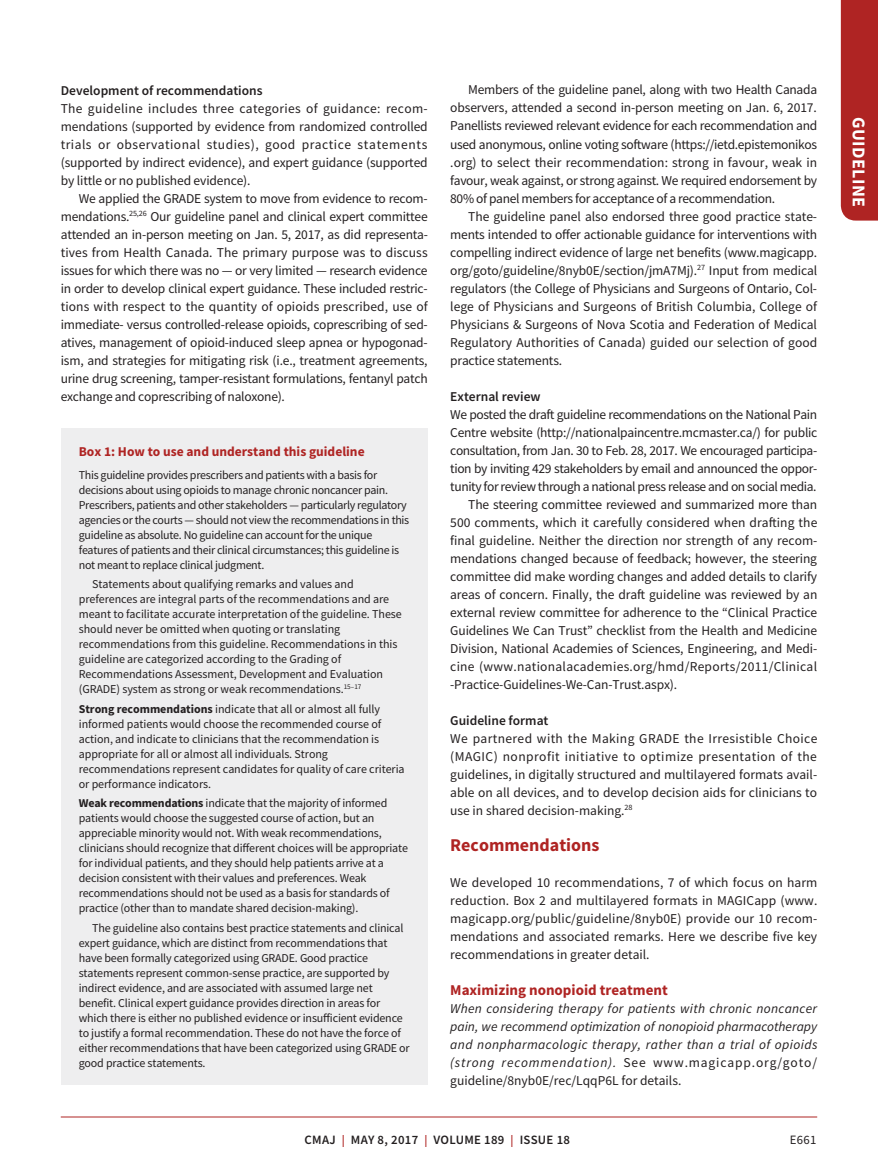
<style>
.page{position:relative;width:878px;height:1175px;background:#fff}
.page>*{position:absolute;margin:0;border:0;box-sizing:border-box;transform-origin:0 0}
.t1{font:700 18px "Source Sans Pro";color:#af2423}
.t2{font:700 18px "Source Sans Pro";letter-spacing:.025em;color:#fff}
.t3{font:700 15px "Source Sans Pro";color:#af2423}
.t4{font:13.5px/18px "Source Sans Pro";letter-spacing:-.01em;color:#231f20;text-align:justify}
.t5{font:italic 13.5px/18px "Source Sans Pro";letter-spacing:.03em;color:#231f20;text-align:justify}
.t6{font:13.5px "Source Sans Pro";letter-spacing:-.03em;color:#231f20}
.t7{font:600 13.5px "Source Sans Pro";color:#231f20}
.t8{font:13.5px "Source Sans Pro";letter-spacing:.02em;color:#231f20}
.t9{font:700 13.5px "Source Sans Pro";color:#af2423}
.t10{font:600 12.75px "Source Sans Pro";letter-spacing:.025em;color:#231f20}
.t11{font:12.75px "Source Sans Pro";color:#231f20}
.t12{font:12px/15px "Source Sans Pro";letter-spacing:-.015em;color:#231f20}
.s1{font-weight:700}
.s2{font-style:normal}
.s3{font-size:12px;color:#af2423}
</style>
<div class="page">
<div style="left:840px;top:0;width:38px;height:220px;background:#af2423"></div>
<hr style="left:61px;top:1116px;width:756px;height:1px;background:#af2423">
<div style="left:61px;top:428px;width:367px;height:656px;background:#eeeeef"></div>
<p class="t7" style="left:61px;top:81px;width:203px">Development of recommendations</p>
<p class="t4" style="left:61px;top:99px;width:368px">The guideline includes three categories of guidance: recom&shy;mendations (supported by evidence from randomized controlled trials or observational studies), good practice statements (supported by indirect evidence), and expert guidance (supported by little or no published evidence).</p>
<p class="t4" style="left:61px;top:189px;width:368px;text-indent:18px">We applied the GRADE system to move from evidence to recom&shy;mendations.<sup>25,26</sup> Our guideline panel and clinical expert committee attended an in-person meeting on Jan. 5, 2017, as did representa&shy;tives from Health Canada. The primary purpose was to discuss issues for which there was no — or very limited — research evidence in order to develop clinical expert guidance. These included restric&shy;tions with respect to the quantity of opioids prescribed, use of immediate- versus controlled-release opioids, coprescribing of sed&shy;atives, management of opioid-induced sleep apnea or hypogonad&shy;ism, and strategies for mitigating risk (i.e., treatment agreements, urine drug screening, tamper-resistant formulations, fentanyl patch exchange and coprescribing of naloxone).</p>
<p class="t9" style="left:79px;top:442px;width:287px">Box 1: How to use and understand this guideline</p>
<p class="t12" style="left:79px;top:467px;width:332px">This guideline provides prescribers and patients with a basis for decisions about using opioids to manage chronic noncancer pain.<br>Prescribers, patients and other stakeholders — particularly regulatory agencies or the courts — should not view the recommendations in this guideline as absolute. No guideline can account for the unique features of patients and their clinical circumstances; this guideline is not meant to replace clinical judgment.</p>
<p class="t12" style="left:79px;top:576px;width:324px;text-indent:14px">Statements about qualifying remarks and values and preferences are integral parts of the recommendations and are meant to facilitate accurate interpretation of the guideline. These should never be omitted when quoting or translating recommendations from this guideline. Recommendations in this guideline are categorized according to the Grading of Recommendations Assessment, Development and Evaluation (GRADE) system as strong or weak recommendations.<sup>15–17</sup></p>
<p class="t12" style="left:79px;top:701px;width:327px"><span class="s1">Strong recommendations</span> indicate that all or almost all fully informed patients would choose the recommended course of action, and indicate to clinicians that the recommendation is appropriate for all or almost all individuals. Strong recommendations represent candidates for quality of care criteria or performance indicators.</p>
<p class="t12" style="left:79px;top:795px;width:331px"><span class="s1">Weak recommendations</span> indicate that the majority of informed patients would choose the suggested course of action, but an appreciable minority would not. With weak recommendations, clinicians should recognize that different choices will be appropriate for individual patients, and they should help patients arrive at a decision consistent with their values and preferences. Weak recommendations should not be used as a basis for standards of practice (other than to mandate shared decision-making).</p>
<p class="t12" style="left:79px;top:920px;width:332px;text-indent:14px">The guideline also contains best practice statements and clinical expert guidance, which are distinct from recommendations that have been formally categorized using GRADE. Good practice statements represent common-sense practice, are supported by indirect evidence, and are associated with assumed large net benefit. Clinical expert guidance provides direction in areas for which there is either no published evidence or insufficient evidence to justify a formal recommendation. These do not have the force of either recommendations that have been categorized using GRADE or good practice statements.</p>
<p class="t4" style="left:450px;top:81px;width:368px;text-indent:18px">Members of the guideline panel, along with two Health Canada observers, attended a second in-person meeting on Jan. 6, 2017.<br>Panellists reviewed relevant evidence for each recommendation and used anonymous, online voting software (https://ietd.epistemonikos .org) to select their recommendation: strong in favour, weak in favour, weak against, or strong against. We required endorsement by 80% of panel members for acceptance of a recommendation.</p>
<p class="t4" style="left:450px;top:207px;width:368px;text-indent:18px">The guideline panel also endorsed three good practice state&shy;ments intended to offer actionable guidance for interventions with compelling indirect evidence of large net benefits (www.magicapp. org/goto/guideline/8nyb0E/section/jmA7Mj).<sup>27</sup> Input from medical regulators (the College of Physicians and Surgeons of Ontario, Col&shy;lege of Physicians and Surgeons of British Columbia, College of Physicians &amp; Surgeons of Nova Scotia and Federation of Medical Regulatory Authorities of Canada) guided our selection of good practice statements.</p>
<p class="t7" style="left:450px;top:387px;width:92px">External review</p>
<p class="t6" style="left:450px;top:405px;width:368px">We posted the draft guideline recommendations on the National Pain</p>
<p class="t4" style="left:450px;top:423px;width:369px">Centre website (http://nationalpaincentre.mcmaster.ca/) for public</p>
<p class="t6" style="left:450px;top:441px;width:368px">consultation, from Jan. 30 to Feb. 28, 2017. We encouraged participa-</p>
<p class="t6" style="left:450px;top:459px;width:368px">tion by inviting 429 stakeholders by email and announced the oppor-</p>
<p class="t6" style="left:450px;top:477px;width:368px">tunity for review through a national press release and on social media.</p>
<p class="t4" style="left:468px;top:495px;width:350px">The steering committee reviewed and summarized more than</p>
<p class="t4" style="left:450px;top:513px;width:368px">500 comments, which it carefully considered when drafting the</p>
<p class="t4" style="left:450px;top:531px;width:368px">final guideline. Neither the direction nor strength of any recom-</p>
<p class="t4" style="left:450px;top:549px;width:368px">mendations changed because of feedback; however, the steering</p>
<p class="t4" style="left:450px;top:567px;width:368px">committee did make wording changes and added details to clarify</p>
<p class="t4" style="left:450px;top:585px;width:368px">areas of concern. Finally, the draft guideline was reviewed by an</p>
<p class="t4" style="left:450px;top:603px;width:368px">external review committee for adherence to the “Clinical Practice</p>
<p class="t4" style="left:450px;top:621px;width:368px">Guidelines We Can Trust” checklist from the Health and Medicine</p>
<p class="t4" style="left:450px;top:639px;width:368px">Division, National Academies of Sciences, Engineering, and Medi-</p>
<p class="t8" style="left:450px;top:657px;width:368px">cine (www.nationalacademies.org/hmd/Reports/2011/Clinical</p>
<p class="t4" style="left:450px;top:675px;width:228px">-Practice-Guidelines-We-Can-Trust.aspx).</p>
<p class="t7" style="left:450px;top:711px;width:100px">Guideline format</p>
<p class="t4" style="left:450px;top:729px;width:368px">We partnered with the Making GRADE the Irresistible Choice (MAGIC) nonprofit initiative to optimize presentation of the guidelines, in digitally structured and multilayered formats avail&shy;able on all devices, and to develop decision aids for clinicians to use in shared decision-making.<sup>28</sup></p>
<h1 class="t1" style="left:450px;top:832px;width:151px">Recommendations</h1>
<p class="t4" style="left:450px;top:873px;width:369px">We developed 10 recommendations, 7 of which focus on harm reduction. Box 2 and multilayered formats in MAGICapp (www. magicapp.org/public/guideline/8nyb0E) provide our 10 recom&shy;mendations and associated remarks. Here we describe five key recommendations in greater detail.</p>
<p class="t3" style="left:450px;top:979px;width:219px">Maximizing nonopioid treatment</p>
<p class="t5" style="left:450px;top:999px;width:368px">When considering therapy for patients with chronic noncancer pain, we recommend optimization of nonopioid pharmacotherapy and nonpharmacologic therapy, rather than a trial of opioids (strong recommendation). <span class="s2">See www.magicapp.org/goto/ guideline/8nyb0E/rec/LqqP6L for details.</span></p>
<p class="t10" style="left:304px;top:1131px;width:267px">CMAJ <span class="s3">|</span> MAY 8, 2017 <span class="s3">|</span> VOLUME 189 <span class="s3">|</span> ISSUE 18</p>
<p class="t11" style="left:789px;top:1132px;width:28px">E661</p>
<h1 class="t2" style="left:871px;top:117px;width:92px;rotate:90deg">GUIDELINE</h1>
</div>
